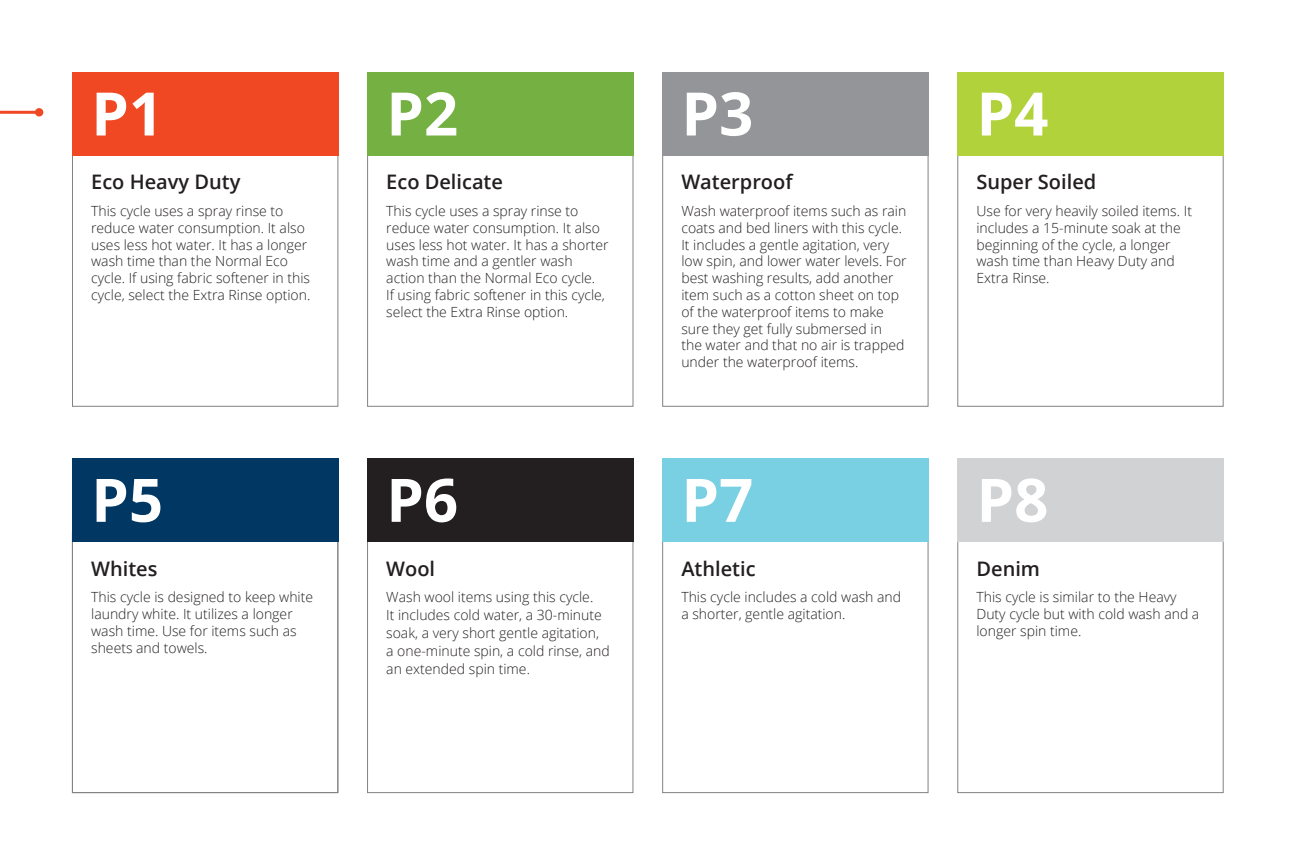
<style>
.page{position:relative;width:1296px;height:864px;background:#fff}
.page>*{position:absolute;margin:0;border:0;box-sizing:border-box;transform-origin:0 0}
.t1{font:700 60px "Open Sans";color:#fff}
.t2{font:600 20px "Open Sans";color:#231f20}
.t3{font:300 14px/16.8px "Open Sans";color:#231f20}
</style>
<div class="page">
<div style="left:72px;top:145px;width:266px;height:262px;border:1px solid #808285"></div>
<div style="left:72px;top:72px;width:266px;height:84px;background:#f04822"></div>
<div style="left:367px;top:145px;width:266px;height:262px;border:1px solid #808285"></div>
<div style="left:367px;top:72px;width:266px;height:84px;background:#75b042"></div>
<div style="left:662px;top:145px;width:267px;height:262px;border:1px solid #808285"></div>
<div style="left:662px;top:72px;width:267px;height:84px;background:#939598"></div>
<div style="left:957px;top:145px;width:267px;height:262px;border:1px solid #808285"></div>
<div style="left:957px;top:72px;width:267px;height:84px;background:#b2d23c"></div>
<div style="left:367px;top:531px;width:266px;height:262px;border:1px solid #808285"></div>
<div style="left:367px;top:459px;width:266px;height:83px;background:#231f20"></div>
<div style="left:662px;top:533px;width:267px;height:260px;border:1px solid #808285"></div>
<div style="left:662px;top:459px;width:267px;height:83px;background:#78d0e2"></div>
<div style="left:957px;top:533px;width:267px;height:260px;border:1px solid #808285"></div>
<div style="left:957px;top:459px;width:267px;height:83px;background:#d1d2d4"></div>
<svg style="left:0;top:109px;width:36px;height:5px"></svg>
<div style="left:35px;top:108px;width:8px;height:9px;background:#f04822;border-radius:50%"></div>
<div style="left:72px;top:531px;width:266px;height:262px;border:1px solid #808285"></div>
<div style="left:72px;top:459px;width:266px;height:83px;background:#003863"></div>
<p class="t1" style="left:91px;top:71px;width:73px">P1</p>
<p class="t2" style="left:91px;top:168px;width:151px">Eco Heavy Duty</p>
<p class="t3" style="left:91px;top:202px;width:221px">This cycle uses a spray rinse to reduce water consumption. It also uses less hot water. It has a longer wash time than the Normal Eco cycle. If using fabric softener in this cycle, select the Extra Rinse option.</p>
<p class="t1" style="left:91px;top:458px;width:73px">P5</p>
<p class="t2" style="left:91px;top:555px;width:68px">Whites</p>
<p class="t3" style="left:91px;top:588px;width:223px">This cycle is designed to keep white laundry white. It utilizes a longer wash time. Use for items such as sheets and towels.</p>
<p class="t1" style="left:386px;top:71px;width:73px">P2</p>
<p class="t2" style="left:386px;top:168px;width:118px">Eco Delicate</p>
<p class="t3" style="left:386px;top:202px;width:224px">This cycle uses a spray rinse to reduce water consumption. It also uses less hot water. It has a shorter wash time and a gentler wash action than the Normal Eco cycle.<br>If using fabric softener in this cycle, select the Extra Rinse option.</p>
<p class="t1" style="left:386px;top:458px;width:73px">P6</p>
<p class="t2" style="left:386px;top:555px;width:50px">Wool</p>
<p class="t3" style="left:386px;top:588px;width:225px;line-height:18px">Wash wool items using this cycle.<br>It includes cold water, a 30-minute soak, a very short gentle agitation, a one-minute spin, a cold rinse, and an extended spin time.</p>
<p class="t1" style="left:681px;top:71px;width:73px">P3</p>
<p class="t2" style="left:681px;top:168px;width:113px">Waterproof</p>
<p class="t3" style="left:681px;top:202px;width:227px">Wash waterproof items such as rain coats and bed liners with this cycle.<br>It includes a gentle agitation, very low spin, and lower water levels. For best washing results, add another item such as a cotton sheet on top of the waterproof items to make sure they get fully submersed in<br>the water and that no air is trapped under the waterproof items.</p>
<p class="t1" style="left:681px;top:458px;width:73px">P7</p>
<p class="t2" style="left:681px;top:555px;width:76px">Athletic</p>
<p class="t3" style="left:681px;top:588px;width:221px">This cycle includes a cold wash and a shorter, gentle agitation.</p>
<p class="t1" style="left:976px;top:71px;width:73px">P4</p>
<p class="t2" style="left:976px;top:168px;width:121px">Super Soiled</p>
<p class="t3" style="left:976px;top:202px;width:217px">Use for very heavily soiled items. It includes a 15-minute soak at the beginning of the cycle, a longer wash time than Heavy Duty and<br>Extra Rinse.</p>
<p class="t1" style="left:976px;top:458px;width:73px">P8</p>
<p class="t2" style="left:976px;top:555px;width:65px">Denim</p>
<p class="t3" style="left:976px;top:588px;width:224px">This cycle is similar to the Heavy<br>Duty cycle but with cold wash and a longer spin time.</p>
</div>
